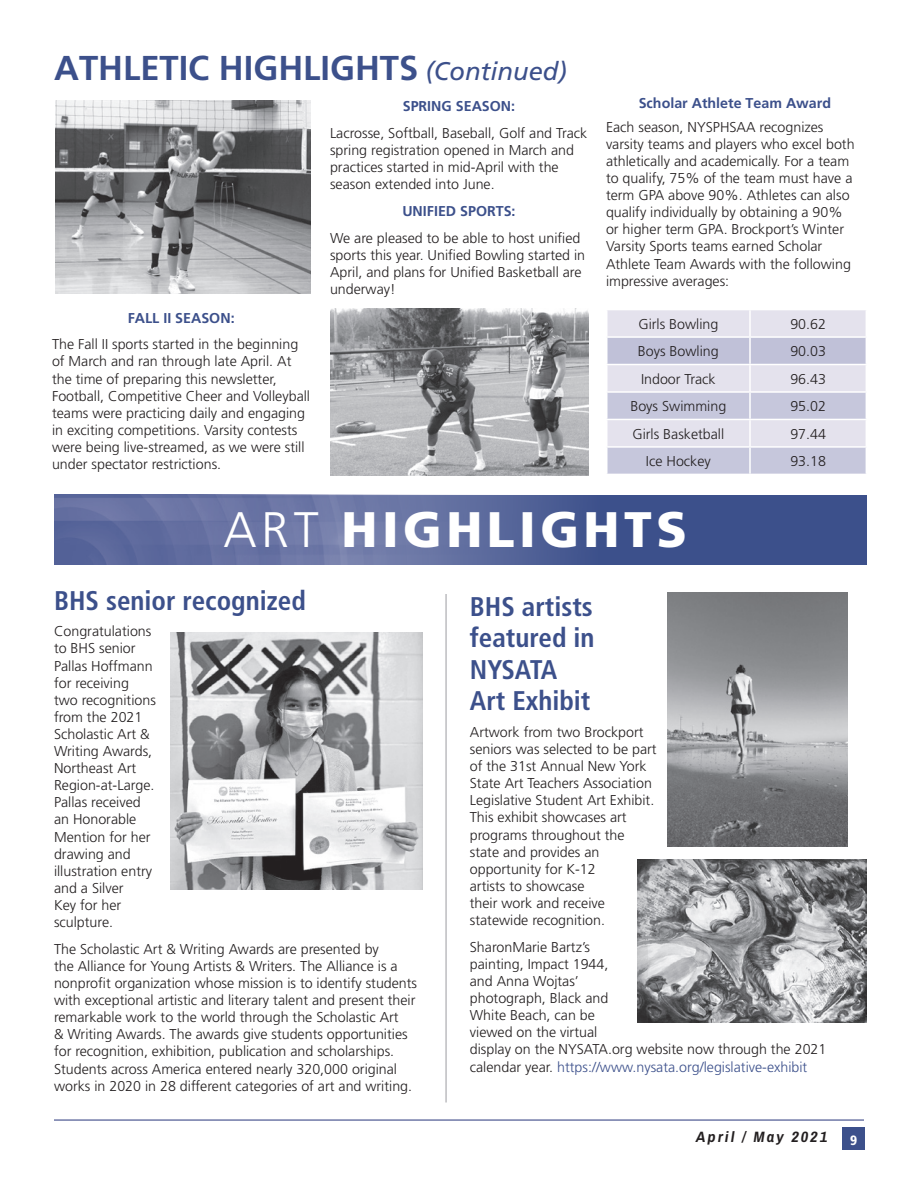
<style>
.page{position:relative;width:918px;height:1188px;background:#fff}
.page>*{position:absolute;margin:0;border:0;box-sizing:border-box;transform-origin:0 0}
.t1{font:900 49.95px "Frutiger";letter-spacing:.09em;color:#fff}
.t2{font:700 34.5px "Frutiger";color:#3c508b}
.t3{font:700 condensed 27px/31.5px "Frutiger";color:#3c508b}
.t4{font:italic 700 15px "Archivo Narrow";letter-spacing:.12em;color:#231f20;scale:1.1 1}
.BODY{font:300 14.25px/17.1px "Frutiger";color:#231f20}
.BODY-2{font:700 14.25px "Frutiger";color:#3c508b}
.body_bold{font:700 14.25px "Frutiger";color:#3c508b}
.t5{font:900 condensed 13.5px "Frutiger";color:#fff}
.s1{font-weight:400;font-style:italic;font-size:25.5px}
.s2{font-weight:300}
.s3{color:#3c508b}
</style>
<div class="page">
<div style="left:842px;top:1127px;width:23px;height:23px;background:#3c508b"></div>
<hr style="left:54px;top:1119px;width:810px;height:2px;background:#6f78a7">
<div style="left:54px;top:495px;width:814px;height:69px;background:#3c508b"></div>
<img style="left:54px;top:495px;width:513px;height:69px">
<img style="left:170px;top:633px;width:252px;height:256px">
<img style="left:637px;top:860px;width:230px;height:162px">
<img style="left:668px;top:593px;width:180px;height:254px">
<img style="left:56px;top:100px;width:254px;height:194px">
<svg style="left:607px;top:310px;width:259px;height:164px;background:#d6d6e5"></svg>
<hr style="left:445px;top:594px;width:2px;height:508px;background:#bcbdc0">
<img style="left:330px;top:309px;width:258px;height:167px">
<p class="t2" style="left:54px;top:48px;width:514px">ATHLETIC HIGHLIGHTS <span class="s1">(Continued)</span></p>
<p class="BODY-2" style="left:128px;top:309px;width:108px">FALL II SEASON:</p>
<p class="BODY" style="left:52px;top:336px;width:260px">The Fall II sports started in the beginning of March and ran through late April. At the time of preparing this newsletter, Football, Competitive Cheer and Volleyball teams were practicing daily and engaging in exciting competitions. Varsity contests were being live-streamed, as we were still under spectator restrictions.</p>
<p class="BODY-2" style="left:403px;top:98px;width:114px">SPRING SEASON:</p>
<p class="BODY" style="left:330px;top:124px;width:259px">Lacrosse, Softball, Baseball, Golf and Track spring registration opened in March and practices started in mid-April with the season extended into June.</p>
<p class="BODY-2" style="left:402px;top:203px;width:115px">UNIFIED SPORTS:</p>
<p class="BODY" style="left:330px;top:229px;width:257px">We are pleased to be able to host unified sports this year. Unified Bowling started in April, and plans for Unified Basketball are underway!</p>
<p class="body_bold" style="left:639px;top:95px;width:194px">Scholar Athlete Team Award</p>
<p class="BODY" style="left:606px;top:118px;width:250px">Each season, NYSPHSAA recognizes varsity teams and players who excel both athletically and academically. For a team to qualify, 75% of the team must have a term GPA above 90%. Athletes can also qualify individually by obtaining a 90% or higher term GPA. Brockport’s Winter Varsity Sports teams earned Scholar Athlete Team Awards with the following impressive averages:</p>
<p class="BODY" style="left:638px;top:315px;width:81px">Girls Bowling</p>
<p class="BODY" style="left:790px;top:315px;width:37px">90.62</p>
<p class="BODY" style="left:638px;top:343px;width:82px">Boys Bowling</p>
<p class="BODY" style="left:790px;top:343px;width:37px">90.03</p>
<p class="BODY" style="left:641px;top:370px;width:76px">Indoor Track</p>
<p class="BODY" style="left:790px;top:370px;width:37px">96.43</p>
<p class="BODY" style="left:630px;top:398px;width:97px">Boys Swimming</p>
<p class="BODY" style="left:790px;top:398px;width:37px">95.02</p>
<p class="BODY" style="left:632px;top:425px;width:93px">Girls Basketball</p>
<p class="BODY" style="left:790px;top:425px;width:37px">97.44</p>
<p class="BODY" style="left:646px;top:453px;width:66px">Ice Hockey</p>
<p class="BODY" style="left:790px;top:453px;width:37px">93.18</p>
<p class="t1" style="left:223px;top:500px;width:465px"><span class="s2">ART</span> HIGHLIGHTS</p>
<p class="t3" style="left:54px;top:584px;width:253px">BHS senior recognized</p>
<p class="BODY" style="left:54px;top:623px;width:103px">Congratulations to BHS senior<br>Pallas Hoffmann for receiving two recognitions from the 2021<br>Scholastic Art &amp;<br>Writing Awards,<br>Northeast Art<br>Region-at-Large.<br>Pallas received an Honorable<br>Mention for her drawing and illustration entry and a Silver<br>Key for her sculpture.</p>
<p class="BODY" style="left:54px;top:941px;width:365px">The Scholastic Art &amp; Writing Awards are presented by<br>the Alliance for Young Artists &amp; Writers. The Alliance is a nonprofit organization whose mission is to identify students with exceptional artistic and literary talent and present their remarkable work to the world through the Scholastic Art<br>&amp; Writing Awards. The awards give students opportunities for recognition, exhibition, publication and scholarships.<br>Students across America entered nearly 320,000 original works in 2020 in 28 different categories of art and writing.</p>
<p class="t3" style="left:470px;top:591px;width:126px">BHS artists featured in<br>NYSATA<br>Art Exhibit</p>
<p class="BODY" style="left:470px;top:724px;width:188px">Artwork from two Brockport seniors was selected to be part of the 31st Annual New York<br>State Art Teachers Association<br>Legislative Student Art Exhibit.<br>This exhibit showcases art programs throughout the state and provides an opportunity for K-12<br>artists to showcase<br>their work and receive statewide recognition.</p>
<p class="BODY" style="left:470px;top:939px;width:358px">SharonMarie Bartz’s<br>painting, Impact 1944,<br>and Anna Wojtas’<br>photograph, Black and<br>White Beach, can be<br>viewed on the virtual<br>display on the NYSATA.org website now through the 2021 calendar year. <span class="s3">https://www.nysata.org/legislative-exhibit</span></p>
<p class="t4" style="left:696px;top:1127px;width:121px">April / May 2021</p>
<p class="t5" style="left:850px;top:1132px;width:9px">9</p>
</div>
